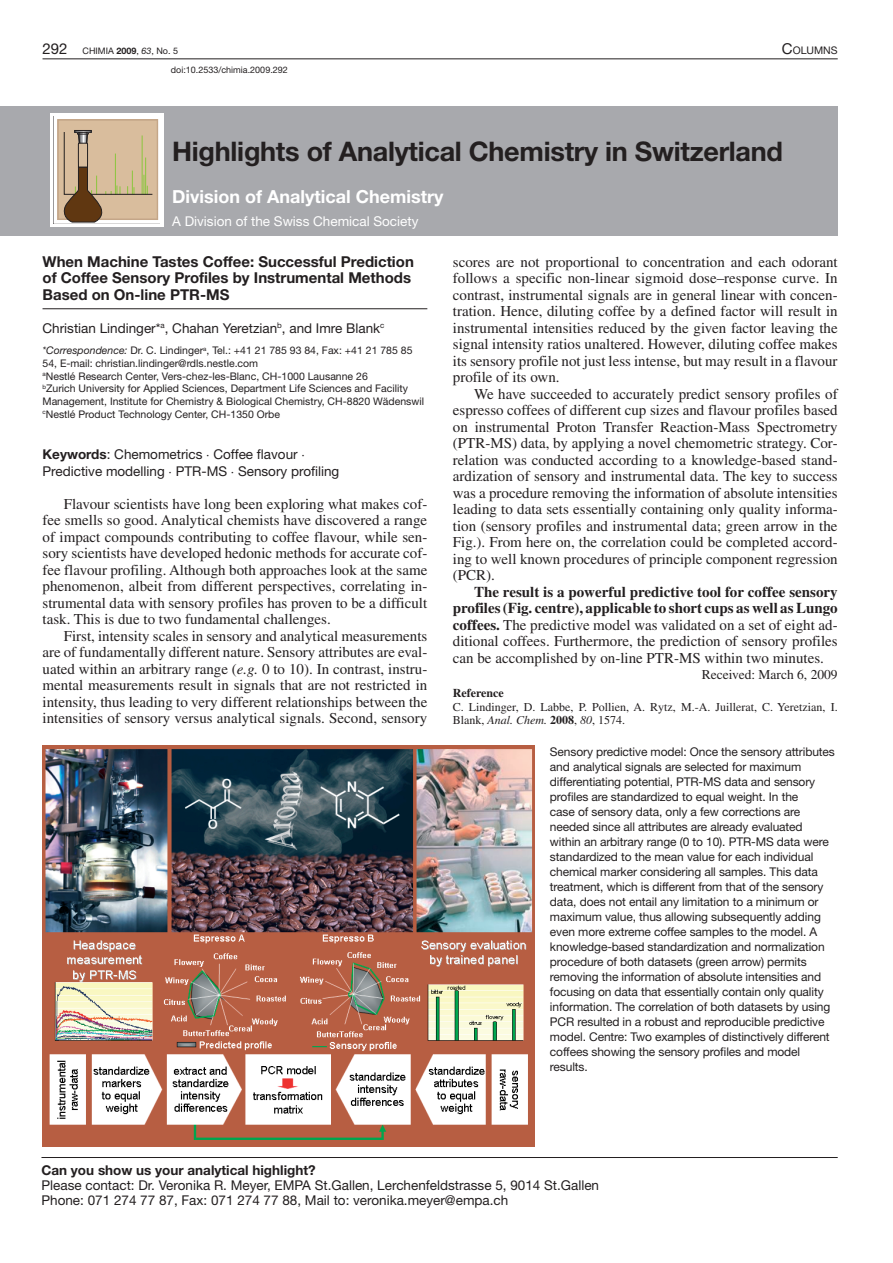
<style>
.page{position:relative;width:893px;height:1263px;background:#fff}
.page>*{position:absolute;margin:0;border:0;box-sizing:border-box;transform-origin:0 0}
.t1{font:700 27px "Helvetica Neue LT";letter-spacing:-.01em;color:#231f20}
.t2{font:700 18px "Helvetica Neue LT";color:#fff}
.t3{font:15px/16.5px "Times";color:#231f20;text-align:justify}
.t4{font:700 15px/16.5px "Helvetica Neue LT";color:#231f20}
.t5{font:13.5px/15px "Helvetica Neue";color:#231f20}
.t6{font:13.5px/16.5px "Helvetica Neue LT";color:#231f20}
.t7{font:700 13.5px "Helvetica Neue LT";color:#231f20}
.t8{font:13.5px "Helvetica Neue LT";color:#fff}
.t9{font:13.5px "Times";color:#231f20}
.t10{font:12px/15px "Helvetica Neue LT";letter-spacing:-.01em;color:#231f20}
.t11{font:12px/13.5px "Times";color:#231f20}
.t12{font:700 12px "Times";color:#231f20}
.t13{font:10.5px/12.8px "Helvetica Neue";color:#231f20}
.t14{font:10.5px "Helvetica Neue";color:#231f20}
.t15{font:9px "Helvetica Neue";color:#231f20}
.s1{font-size:15px}
.s2{font-weight:700}
.s3{font-style:italic}
.s4{font-family:"Helvetica Neue";font-weight:700}
.s5{font-family:"Times"}
</style>
<div class="page">
<hr style="left:43px;top:59px;width:795px;height:1px;background:#231f20">
<div style="left:0;top:106px;width:838px;height:130px;background:#a8a9ad"></div>
<div style="left:50px;top:113px;width:113px;height:114px;background:#fff"></div>
<hr style="left:41px;top:1157px;width:797px;height:1px;background:#231f20">
<svg style="left:53px;top:117px;width:106px;height:106px;background:#c4ad8d"></svg>
<hr style="left:43px;top:308px;width:384px;height:1px;background:#231f20">
<img style="left:43px;top:746px;width:492px;height:400px">
<p class="t15" style="left:43px;top:46px;width:137px"><span class="s1">292</span> CHIMIA <span class="s2">2009</span>, <span class="s3">63</span>, No. 5</p>
<p class="t14" style="left:782px;top:44px;width:57px"><span class="s1">C</span>OLUMNS</p>
<p class="t15" style="left:171px;top:64px;width:118px">doi:10.2533/chimia.2009.292</p>
<h1 class="t1" style="left:172px;top:135px;width:612px">Highlights of Analytical Chemistry in Switzerland</h1>
<p class="t2" style="left:172px;top:185px;width:273px">Division of Analytical Chemistry</p>
<p class="t8" style="left:172px;top:213px;width:248px">A Division of the Swiss Chemical Society</p>
<p class="t4" style="left:43px;top:253px;width:373px">When Machine Tastes Coffee: Successful Prediction of Coffee Sensory Profiles by Instrumental Methods<br>Based on On-line PTR-MS</p>
<p class="t6" style="left:43px;top:320px;width:343px">Christian Lindinger*<sup>a</sup>, Chahan Yeretzian<sup>b</sup>, and Imre Blank<sup>c</sup></p>
<p class="t13" style="left:43px;top:344px;width:383px"><span class="s3">*Correspondence:</span> Dr. C. Lindinger<sup>a</sup>, Tel.: +41 21 785 93 84, Fax: +41 21 785 85<br>54, E-mail: christian.lindinger@rdls.nestle.com<br><sup>a</sup>Nestlé Research Center, Vers-chez-les-Blanc, CH-1000 Lausanne 26<br><sup>b</sup>Zurich University for Applied Sciences, Department Life Sciences and Facility Management, Institute for Chemistry &amp; Biological Chemistry, CH-8820 Wädenswil <sup>c</sup>Nestlé Product Technology Center, CH-1350 Orbe</p>
<p class="t6" style="left:43px;top:446px;width:298px"><span class="s4">Keywords</span>: Chemometrics <span class="s5">∙</span> Coffee flavour <span class="s5">∙<br></span>Predictive modelling <span class="s5">∙</span> PTR-MS <span class="s5">∙</span> Sensory profiling</p>
<p class="t3" style="left:43px;top:495px;width:386px;text-indent:21px">Flavour scientists have long been exploring what makes cof&shy;fee smells so good. Analytical chemists have discovered a range of impact compounds contributing to coffee flavour, while sen&shy;sory scientists have developed hedonic methods for accurate cof&shy;fee flavour profiling. Although both approaches look at the same phenomenon, albeit from different perspectives, correlating in&shy;strumental data with sensory profiles has proven to be a difficult task. This is due to two fundamental challenges.</p>
<p class="t3" style="left:43px;top:627px;width:386px;text-indent:21px">First, intensity scales in sensory and analytical measurements are of fundamentally different nature. Sensory attributes are eval&shy;uated within an arbitrary range (<span class="s3">e.g.</span> 0 to 10). In contrast, instru&shy;mental measurements result in signals that are not restricted in intensity, thus leading to very different relationships between the intensities of sensory versus analytical signals. Second, sensory</p>
<p class="t3" style="left:453px;top:253px;width:386px">scores are not proportional to concentration and each odorant follows a specific non-linear sigmoid dose–response curve. In contrast, instrumental signals are in general linear with concen&shy;tration. Hence, diluting coffee by a defined factor will result in instrumental intensities reduced by the given factor leaving the signal intensity ratios unaltered. However, diluting coffee makes its sensory profile not just less intense, but may result in a flavour profile of its own.</p>
<p class="t3" style="left:453px;top:385px;width:386px;text-indent:21px">We have succeeded to accurately predict sensory profiles of espresso coffees of different cup sizes and flavour profiles based on instrumental Proton Transfer Reaction-Mass Spectrometry (PTR-MS) data, by applying a novel chemometric strategy. Cor&shy;relation was conducted according to a knowledge-based stand&shy;ardization of sensory and instrumental data. The key to success was a procedure removing the information of absolute intensities leading to data sets essentially containing only quality informa&shy;tion (sensory profiles and instrumental data; green arrow in the Fig.). From here on, the correlation could be completed accord&shy;ing to well known procedures of principle component regression (PCR).</p>
<p class="t3" style="left:453px;top:583px;width:386px;text-indent:21px"><span class="s2">The result is a powerful predictive tool for coffee sensory profiles (Fig. centre), applicable to short cups as well as Lungo coffees.</span> The predictive model was validated on a set of eight ad&shy;ditional coffees. Furthermore, the prediction of sensory profiles can be accomplished by on-line PTR-MS within two minutes.</p>
<p class="t9" style="left:702px;top:667px;width:137px">Received: March 6, 2009</p>
<p class="t12" style="left:453px;top:686px;width:53px">Reference</p>
<p class="t11" style="left:453px;top:700px;width:386px">C. Lindinger, D. Labbe, P. Pollien, A. Rytz, M.-A. Juillerat, C. Yeretzian, I.<br>Blank, <span class="s3">Anal. Chem.</span> <span class="s2">2008</span>, <span class="s3">80</span>, 1574.</p>
<p class="t10" style="left:550px;top:744px;width:286px">Sensory predictive model: Once the sensory attributes and analytical signals are selected for maximum differentiating potential, PTR-MS data and sensory profiles are standardized to equal weight. In the<br>case of sensory data, only a few corrections are needed since all attributes are already evaluated within an arbitrary range (0 to 10). PTR-MS data were standardized to the mean value for each individual chemical marker considering all samples. This data treatment, which is different from that of the sensory data, does not entail any limitation to a minimum or maximum value, thus allowing subsequently adding even more extreme coffee samples to the model. A knowledge-based standardization and normalization procedure of both datasets (green arrow) permits removing the information of absolute intensities and focusing on data that essentially contain only quality information. The correlation of both datasets by using PCR resulted in a robust and reproducible predictive model. Centre: Two examples of distinctively different coffees showing the sensory profiles and model results.</p>
<p class="t7" style="left:41px;top:1162px;width:276px">Can you show us your analytical highlight?</p>
<p class="t5" style="left:41px;top:1177px;width:559px">Please contact: Dr. Veronika R. Meyer, EMPA St.Gallen, Lerchenfeldstrasse 5, 9014 St.Gallen<br>Phone: 071 274 77 87, Fax: 071 274 77 88, Mail to: veronika.meyer@empa.ch</p>
</div>
